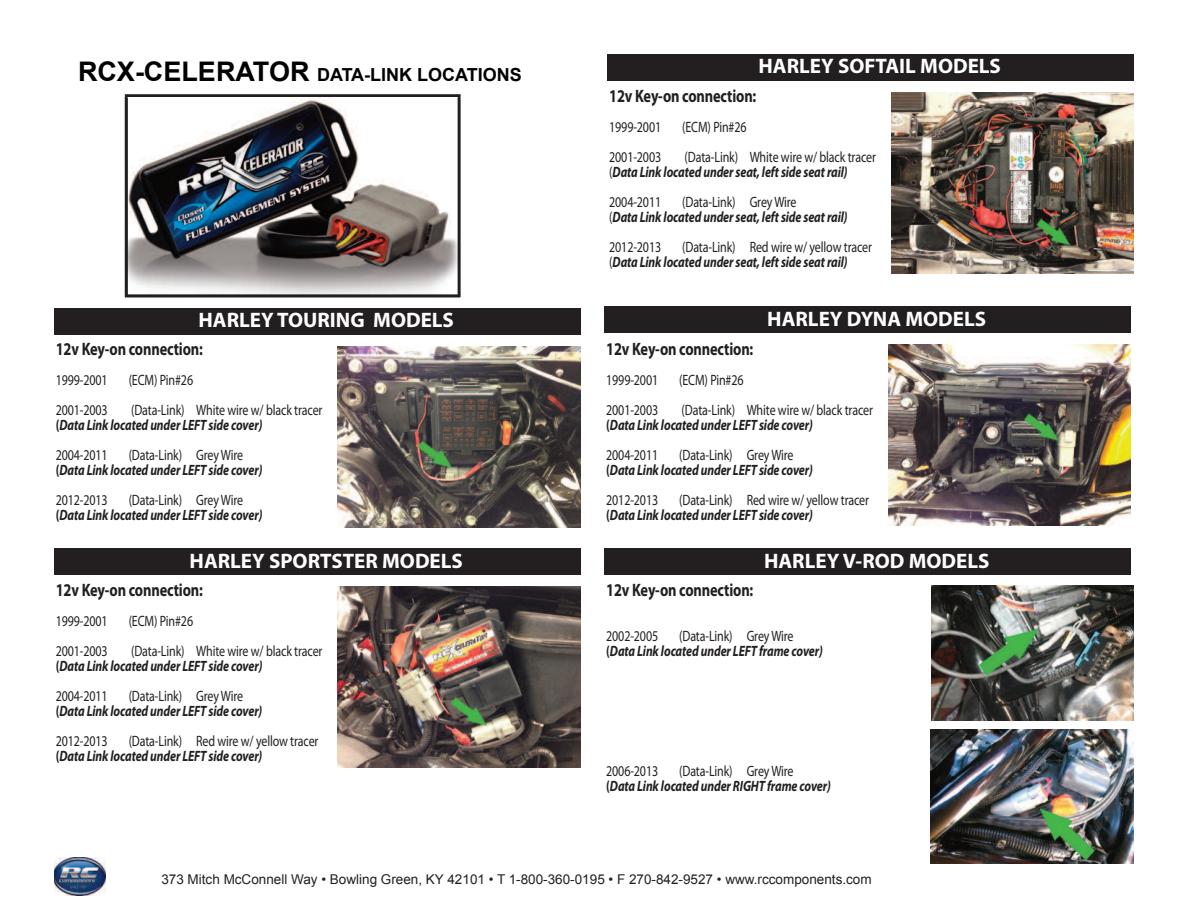
<style>
.page{position:relative;width:1188px;height:918px;background:#fff}
.page>*{position:absolute;margin:0;border:0;box-sizing:border-box;transform-origin:0 0}
.t1{font:700 21px "Myriad Pro";color:#fff}
.t2{font:700 18px "Myriad Pro";letter-spacing:-.01em;color:#231f20;scale:.8 1}
.t3{font:700 18px "Arial";color:#000}
.t4{font:italic 700 15px/15px "Myriad Pro";letter-spacing:-.01em;color:#231f20;scale:.8 1}
.t5{font:15px "Myriad Pro";letter-spacing:-.01em;color:#231f20;scale:.8 1}
.t6{font:13.5px "Arial";color:#231f20}
.s1{font-size:27px}
.s2{font-weight:400;font-style:normal}
.s3{font-style:normal}
</style>
<div class="page">
<img style="left:54px;top:857px;width:52px;height:38px">
<img style="left:126px;top:97px;width:333px;height:199px">
<img style="left:888px;top:345px;width:243px;height:181px">
<div style="left:604px;top:307px;width:527px;height:26px;background:#231f20"></div>
<img style="left:338px;top:587px;width:242px;height:181px">
<div style="left:54px;top:548px;width:526px;height:27px;background:#231f20"></div>
<div style="left:604px;top:548px;width:527px;height:27px;background:#231f20"></div>
<img style="left:892px;top:92px;width:242px;height:181px">
<div style="left:608px;top:54px;width:526px;height:26px;background:#231f20"></div>
<img style="left:338px;top:346px;width:242px;height:181px">
<div style="left:54px;top:308px;width:526px;height:26px;background:#231f20"></div>
<img style="left:931px;top:729px;width:203px;height:135px">
<img style="left:931px;top:586px;width:203px;height:134px">
<p class="t3" style="left:78px;top:65px;width:445px"><span class="s1">RCX-CELERATOR</span> DATA-LINK LOCATIONS</p>
<h1 class="t1" style="left:199px;top:313px;width:257px">HARLEY TOURING MODELS</h1>
<p class="t2" style="left:56px;top:342px;width:185px">12v Key-on connection:</p>
<p class="t5" style="left:56px;top:374px;width:66px">1999-2001</p>
<p class="t5" style="left:129px;top:374px;width:82px">(ECM) Pin#26</p>
<p class="t5" style="left:56px;top:404px;width:66px">2001-2003</p>
<p class="t4" style="left:56px;top:404px;width:335px;text-indent:75px"><span class="s2">(Data-Link) White wire w/ black tracer </span><span class="s3">(</span>Data Link located under LEFT side cover)</p>
<p class="t5" style="left:56px;top:449px;width:66px">2004-2011</p>
<p class="t4" style="left:56px;top:449px;width:260px;text-indent:73px"><span class="s2">(Data-Link) Grey Wire </span><span class="s3">(</span>Data Link located under LEFT side cover)</p>
<p class="t5" style="left:56px;top:494px;width:66px">2012-2013</p>
<p class="t4" style="left:56px;top:494px;width:260px;text-indent:73px"><span class="s2">(Data-Link) Grey Wire </span><span class="s3">(</span>Data Link located under LEFT side cover)</p>
<h1 class="t1" style="left:190px;top:553px;width:275px">HARLEY SPORTSTER MODELS</h1>
<p class="t2" style="left:56px;top:583px;width:185px">12v Key-on connection:</p>
<p class="t5" style="left:56px;top:616px;width:66px">1999-2001</p>
<p class="t5" style="left:129px;top:616px;width:82px">(ECM) Pin#26</p>
<p class="t5" style="left:56px;top:646px;width:66px">2001-2003</p>
<p class="t4" style="left:56px;top:645px;width:335px;text-indent:75px"><span class="s2">(Data-Link) White wire w/ black tracer </span><span class="s3">(</span>Data Link located under LEFT side cover)</p>
<p class="t5" style="left:56px;top:691px;width:66px">2004-2011</p>
<p class="t4" style="left:56px;top:690px;width:260px;text-indent:73px"><span class="s2">(Data-Link) Grey Wire </span><span class="s3">(</span>Data Link located under LEFT side cover)</p>
<p class="t5" style="left:56px;top:736px;width:66px">2012-2013</p>
<p class="t4" style="left:56px;top:735px;width:330px;text-indent:73px"><span class="s2">(Data-Link) Red wire w/ yellow tracer </span><span class="s3">(</span>Data Link located under LEFT side cover)</p>
<h1 class="t1" style="left:759px;top:58px;width:244px">HARLEY SOFTAIL MODELS</h1>
<p class="t2" style="left:609px;top:89px;width:185px">12v Key-on connection:</p>
<p class="t5" style="left:609px;top:121px;width:66px">1999-2001</p>
<p class="t5" style="left:682px;top:121px;width:82px">(ECM) Pin#26</p>
<p class="t5" style="left:609px;top:151px;width:66px">2001-2003</p>
<p class="t4" style="left:609px;top:151px;width:335px;text-indent:75px"><span class="s2">(Data-Link) White wire w/ black tracer (</span>Data Link located under seat, left side seat rail)</p>
<p class="t5" style="left:609px;top:196px;width:66px">2004-2011</p>
<p class="t4" style="left:609px;top:196px;width:300px;text-indent:73px"><span class="s2">(Data-Link) Grey Wire<br>(</span>Data Link located under seat, left side seat rail)</p>
<p class="t5" style="left:609px;top:241px;width:66px">2012-2013</p>
<p class="t4" style="left:609px;top:241px;width:330px;text-indent:73px"><span class="s2">(Data-Link) Red wire w/ yellow tracer (</span>Data Link located under seat, left side seat rail)</p>
<h1 class="t1" style="left:767px;top:311px;width:220px">HARLEY DYNA MODELS</h1>
<p class="t2" style="left:606px;top:342px;width:185px">12v Key-on connection:</p>
<p class="t5" style="left:606px;top:374px;width:66px">1999-2001</p>
<p class="t5" style="left:679px;top:374px;width:82px">(ECM) Pin#26</p>
<p class="t5" style="left:606px;top:404px;width:66px">2001-2003</p>
<p class="t4" style="left:606px;top:403px;width:335px;text-indent:75px"><span class="s2">(Data-Link) White wire w/ black tracer </span><span class="s3">(</span>Data Link located under LEFT side cover)</p>
<p class="t5" style="left:606px;top:449px;width:66px">2004-2011</p>
<p class="t4" style="left:606px;top:448px;width:260px;text-indent:73px"><span class="s2">(Data-Link) Grey Wire </span><span class="s3">(</span>Data Link located under LEFT side cover)</p>
<p class="t5" style="left:606px;top:494px;width:66px">2012-2013</p>
<p class="t4" style="left:606px;top:493px;width:330px;text-indent:73px"><span class="s2">(Data-Link) Red wire w/ yellow tracer </span><span class="s3">(</span>Data Link located under LEFT side cover)</p>
<h1 class="t1" style="left:764px;top:553px;width:227px">HARLEY V-ROD MODELS</h1>
<p class="t2" style="left:606px;top:583px;width:185px">12v Key-on connection:</p>
<p class="t5" style="left:606px;top:631px;width:66px">2002-2005</p>
<p class="t4" style="left:606px;top:630px;width:272px;text-indent:73px"><span class="s2">(Data-Link) Grey Wire </span><span class="s3">(</span>Data Link located under LEFT frame cover)</p>
<p class="t4" style="left:606px;top:765px;width:282px;text-indent:73px"><span class="s2">(Data-Link) Grey Wire<br></span><span class="s3">(</span>Data Link located under RIGHT frame cover)</p>
<p class="t5" style="left:606px;top:766px;width:66px">2006-2013</p>
<p class="t6" style="left:161px;top:872px;width:712px">373 Mitch McConnell Way • Bowling Green, KY 42101 • T 1-800-360-0195 • F 270-842-9527 • www.rccomponents.com</p>
</div>
